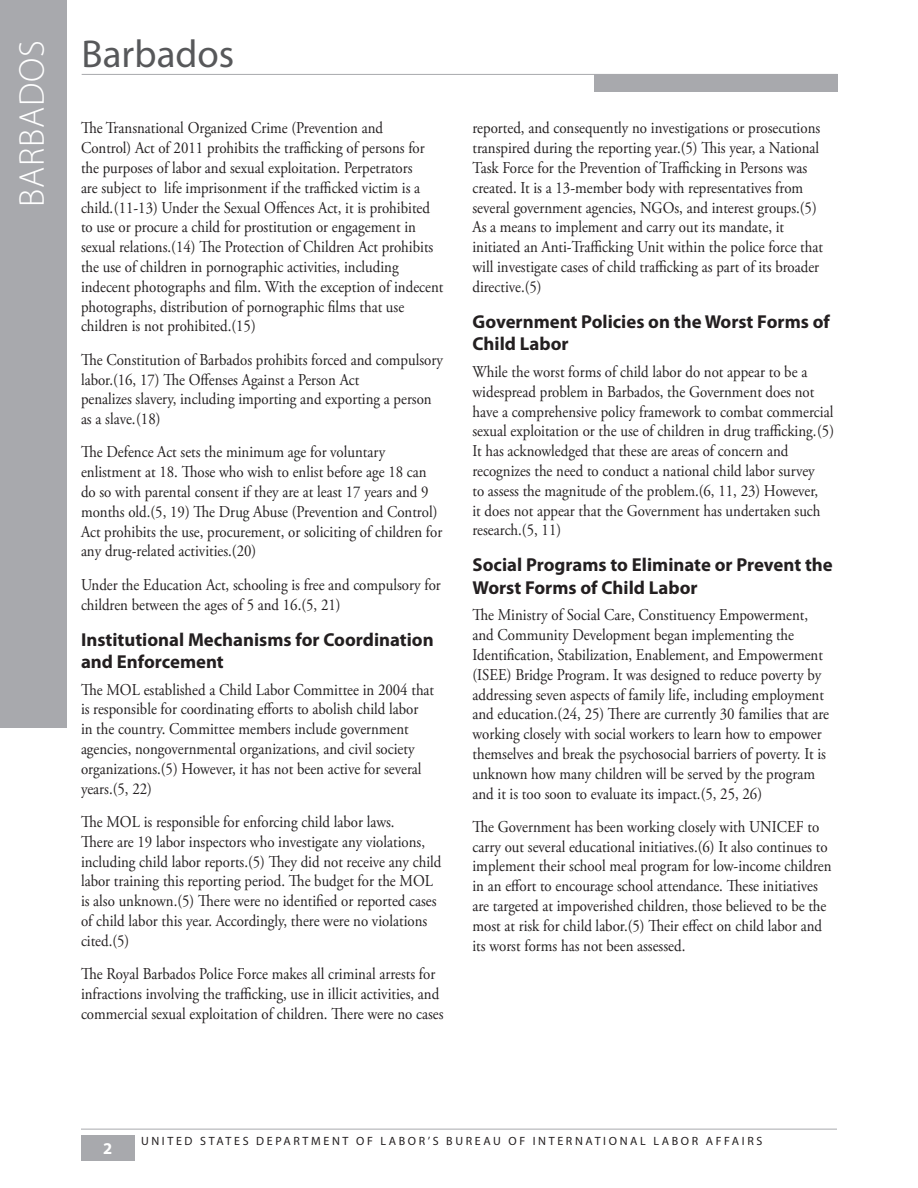
<style>
.page{position:relative;width:918px;height:1188px;background:#fff}
.page>*{position:absolute;margin:0;border:0;box-sizing:border-box;transform-origin:0 0}
.t1{font:39px "Myriad Pro";color:#57585a}
.t2{font:300 36px "Myriad Pro";letter-spacing:.02em;color:#fff}
.t3{font:700 18.75px/22.5px "Myriad Pro";color:#231f20}
.t4{font:16.5px/19.8px "Adobe Garamond Pro";color:#231f20;scale:.9 1}
.t5{font:700 16.5px "Myriad Pro";color:#fff}
.t6{font:12px "Myriad Pro";letter-spacing:.22em;color:#231f20}
</style>
<div class="page">
<div style="left:0;top:0;width:68px;height:728px;background:#a8a9ad"></div>
<div style="left:81px;top:1136px;width:53px;height:25px;background:#a8a9ad"></div>
<hr style="left:81px;top:1129px;width:756px;height:1px;background:#a8a9ad">
<div style="left:595px;top:74px;width:243px;height:18px;background:#a8a9ad"></div>
<hr style="left:82px;top:74px;width:756px;height:1px;background:#a8a9ad">
<h2 class="t2" style="left:12px;top:207px;width:168px;rotate:-90deg">BARBADOS</h2>
<h1 class="t1" style="left:82px;top:30px;width:154px">BARBADOS</h1>
<p class="t4" style="left:81px;top:119px;width:404px">The Transnational Organized Crime (Prevention and<br>Control) Act of 2011 prohibits the trafficking of persons for the purposes of labor and sexual exploitation. Perpetrators<br>are subject to life imprisonment if the trafficked victim is a child.(11-13) Under the Sexual Offences Act, it is prohibited to use or procure a child for prostitution or engagement in sexual relations.(14) The Protection of Children Act prohibits the use of children in pornographic activities, including indecent photographs and film. With the exception of indecent photographs, distribution of pornographic films that use children is not prohibited.(15)</p>
<p class="t4" style="left:81px;top:350px;width:404px">The Constitution of Barbados prohibits forced and compulsory labor.(16, 17) The Offenses Against a Person Act<br>penalizes slavery, including importing and exporting a person as a slave.(18)</p>
<p class="t4" style="left:81px;top:443px;width:403px">The Defence Act sets the minimum age for voluntary enlistment at 18. Those who wish to enlist before age 18 can do so with parental consent if they are at least 17 years and 9 months old.(5, 19) The Drug Abuse (Prevention and Control)<br>Act prohibits the use, procurement, or soliciting of children for any drug-related activities.(20)</p>
<p class="t4" style="left:81px;top:575px;width:401px">Under the Education Act, schooling is free and compulsory for children between the ages of 5 and 16.(5, 21)</p>
<p class="t3" style="left:81px;top:627px;width:354px">Institutional Mechanisms for Coordination and Enforcement</p>
<p class="t4" style="left:81px;top:680px;width:394px">The MOL established a Child Labor Committee in 2004 that is responsible for coordinating efforts to abolish child labor<br>in the country. Committee members include government agencies, nongovernmental organizations, and civil society organizations.(5) However, it has not been active for several years.(5, 22)</p>
<p class="t4" style="left:81px;top:812px;width:402px">The MOL is responsible for enforcing child labor laws.<br>There are 19 labor inspectors who investigate any violations, including child labor reports.(5) They did not receive any child labor training this reporting period. The budget for the MOL is also unknown.(5) There were no identified or reported cases of child labor this year. Accordingly, there were no violations cited.(5)</p>
<p class="t4" style="left:81px;top:964px;width:404px">The Royal Barbados Police Force makes all criminal arrests for infractions involving the trafficking, use in illicit activities, and commercial sexual exploitation of children. There were no cases</p>
<p class="t4" style="left:472px;top:119px;width:391px">reported, and consequently no investigations or prosecutions transpired during the reporting year.(5) This year, a National Task Force for the Prevention of Trafficking in Persons was created. It is a 13-member body with representatives from several government agencies, NGOs, and interest groups.(5)<br>As a means to implement and carry out its mandate, it initiated an Anti-Trafficking Unit within the police force that will investigate cases of child trafficking as part of its broader directive.(5)</p>
<p class="t3" style="left:472px;top:310px;width:359px">Government Policies on the Worst Forms of<br>Child Labor</p>
<p class="t4" style="left:472px;top:362px;width:403px">While the worst forms of child labor do not appear to be a widespread problem in Barbados, the Government does not have a comprehensive policy framework to combat commercial sexual exploitation or the use of children in drug trafficking.(5)<br>It has acknowledged that these are areas of concern and recognizes the need to conduct a national child labor survey<br>to assess the magnitude of the problem.(6, 11, 23) However,<br>it does not appear that the Government has undertaken such research.(5, 11)</p>
<p class="t3" style="left:472px;top:553px;width:362px">Social Programs to Eliminate or Prevent the<br>Worst Forms of Child Labor</p>
<p class="t4" style="left:472px;top:606px;width:398px">The Ministry of Social Care, Constituency Empowerment, and Community Development began implementing the Identification, Stabilization, Enablement, and Empowerment (ISEE) Bridge Program. It was designed to reduce poverty by addressing seven aspects of family life, including employment and education.(24, 25) There are currently 30 families that are working closely with social workers to learn how to empower themselves and break the psychosocial barriers of poverty. It is unknown how many children will be served by the program and it is too soon to evaluate its impact.(5, 25, 26)</p>
<p class="t4" style="left:472px;top:817px;width:400px">The Government has been working closely with UNICEF to carry out several educational initiatives.(6) It also continues to implement their school meal program for low-income children in an effort to encourage school attendance. These initiatives are targeted at impoverished children, those believed to be the most at risk for child labor.(5) Their effect on child labor and its worst forms has not been assessed.</p>
<p class="t5" style="left:103px;top:1138px;width:11px">2</p>
<p class="t6" style="left:141px;top:1133px;width:623px">UNITED STATES DEPARTMENT OF LABOR’S BUREAU OF INTERNATIONAL LABOR AFFAIRS</p>
</div>
